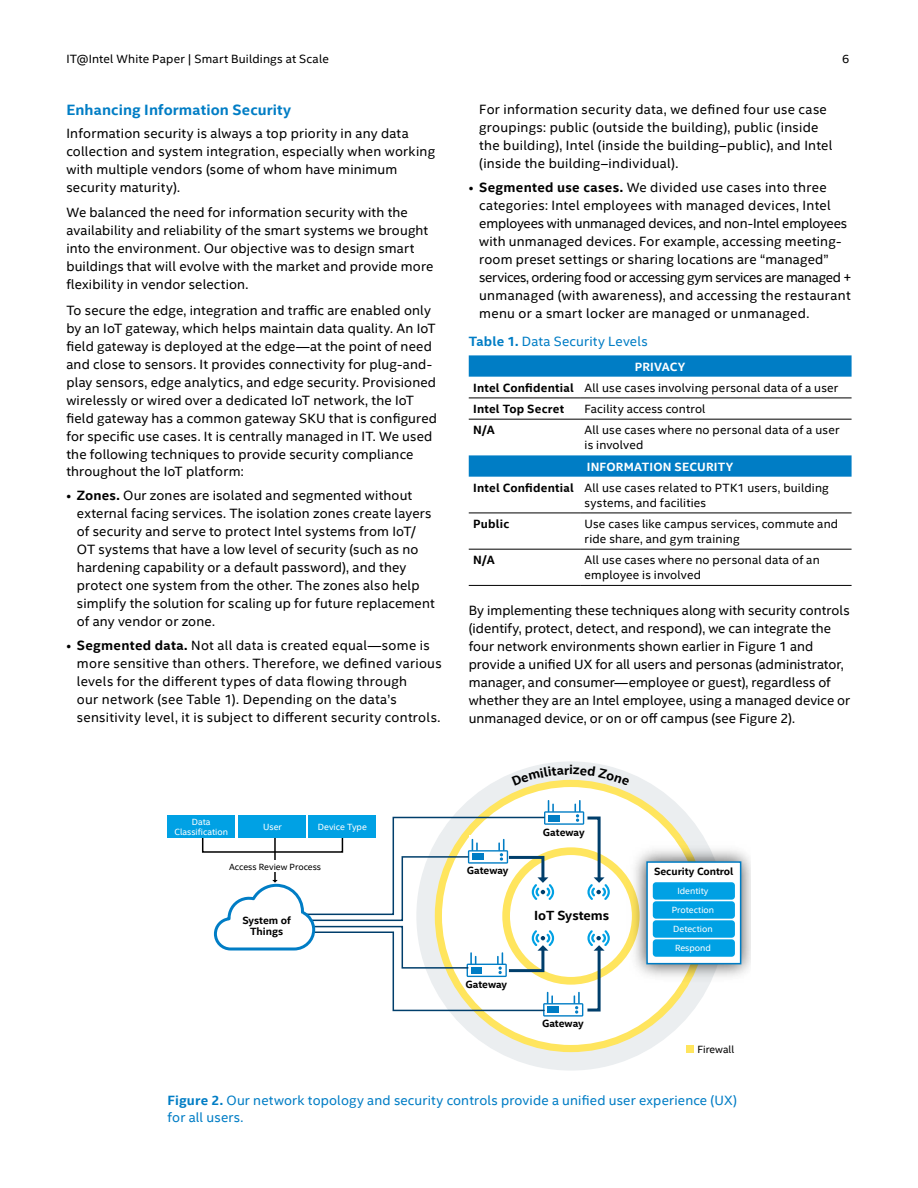
<style>
.page{position:relative;width:918px;height:1188px;background:#fff}
.page>*{position:absolute;margin:0;border:0;box-sizing:border-box;transform-origin:0 0}
.t1{font:700 15px "Intel Clear";letter-spacing:.01em;color:#007dc5}
.t2{font:13.5px/18px "Intel Clear";letter-spacing:.015em;color:#000}
.t3{font:13.5px/16.5px "Intel Clear";letter-spacing:.015em;color:#007dc5}
.t4{font:700 13.35px "Intel Clear";color:#000}
.t5{font:12px/21.3px "Intel Clear";letter-spacing:.015em;color:#000}
.t6{font:700 12px "Intel Clear";letter-spacing:.015em;color:#000}
.t7{font:700 10.5px/11.2px "Intel Clear";color:#000;text-align:center}
.t8{font:10.5px "Intel Clear";color:#000}
.t9{font:9px/18.8px "Intel Clear";color:#fff;text-align:center}
.t10{font:9px "Intel Clear";color:#000}
.s1{font-weight:700}
.s2{font-weight:700;color:#fff}
</style>
<div class="page">
<svg style="left:469px;top:355px;width:383px;height:122px"></svg>
<hr style="left:469px;top:398px;width:111px;height:1px;background:#000">
<hr style="left:580px;top:398px;width:272px;height:1px;background:#000">
<hr style="left:469px;top:419px;width:111px;height:1px;background:#000">
<hr style="left:580px;top:419px;width:272px;height:1px;background:#000">
<hr style="left:469px;top:513px;width:111px;height:1px;background:#000">
<hr style="left:580px;top:513px;width:272px;height:1px;background:#000">
<hr style="left:469px;top:549px;width:111px;height:1px;background:#000">
<hr style="left:580px;top:549px;width:272px;height:1px;background:#000">
<hr style="left:469px;top:585px;width:111px;height:1px;background:#000">
<hr style="left:580px;top:585px;width:272px;height:1px;background:#000">
<div style="left:416px;top:761px;width:310px;height:310px;background:#ebeef0;border-radius:50%"></div>
<div style="left:435px;top:780px;width:272px;height:272px;background:#ffe55e;border-radius:50%"></div>
<div style="left:442px;top:787px;width:258px;height:258px;background:#fff;border-radius:50%"></div>
<div style="left:686px;top:1045px;width:8px;height:8px;background:#ffe55e"></div>
<img style="left:624px;top:839px;width:126px;height:148px">
<div style="left:647px;top:862px;width:94px;height:102px;background:#fff"></div>
<div style="left:646px;top:861px;width:95px;height:103px;border:2px solid #007dc5"></div>
<div style="left:653px;top:882px;width:82px;height:18px;background:#00a1e4;border-radius:3px"></div>
<div style="left:653px;top:901px;width:82px;height:18px;background:#00a1e4;border-radius:3px"></div>
<div style="left:653px;top:920px;width:82px;height:18px;background:#00a1e4;border-radius:3px"></div>
<div style="left:653px;top:939px;width:82px;height:18px;background:#00a1e4;border-radius:3px"></div>
<div style="left:202px;top:830px;width:141px;height:23px;border:2px solid #000"></div>
<div style="left:168px;top:816px;width:67px;height:22px;background:#00a1e4"></div>
<svg style="left:212px;top:800px;width:398px;height:217px"></svg>
<svg style="left:512px;top:765px;width:118px;height:21px"></svg>
<p class="t5" style="left:66px;top:49px;width:264px">IT@Intel White Paper | Smart Buildings at Scale</p>
<p class="t5" style="left:842px;top:49px;width:9px">6</p>
<p class="t1" style="left:66px;top:101px;width:226px">Enhancing Information Security</p>
<p class="t2" style="left:66px;top:124px;width:370px">Information security is always a top priority in any data collection and system integration, especially when working with multiple vendors (some of whom have minimum security maturity).</p>
<p class="t2" style="left:66px;top:204px;width:369px">We balanced the need for information security with the availability and reliability of the smart systems we brought into the environment. Our objective was to design smart buildings that will evolve with the market and provide more flexibility in vendor selection.</p>
<p class="t2" style="left:66px;top:301px;width:372px">To secure the edge, integration and traffic are enabled only by an IoT gateway, which helps maintain data quality. An IoT field gateway is deployed at the edge—at the point of need and close to sensors. It provides connectivity for plug-and&shy;play sensors, edge analytics, and edge security. Provisioned wirelessly or wired over a dedicated IoT network, the IoT field gateway has a common gateway SKU that is configured for specific use cases. It is centrally managed in IT. We used the following techniques to provide security compliance throughout the IoT platform:</p>
<p class="t2" style="left:77px;top:487px;width:359px;text-indent:-11px">• <span class="s1">Zones.</span> Our zones are isolated and segmented without external facing services. The isolation zones create layers of security and serve to protect Intel systems from IoT/ OT systems that have a low level of security (such as no hardening capability or a default password), and they protect one system from the other. The zones also help simplify the solution for scaling up for future replacement of any vendor or zone.</p>
<p class="t2" style="left:77px;top:637px;width:366px;text-indent:-11px">• <span class="s1">Segmented data.</span> Not all data is created equal—some is more sensitive than others. Therefore, we defined various levels for the different types of data flowing through<br>our network (see Table 1). Depending on the data’s sensitivity level, it is subject to different security controls.</p>
<p class="t2" style="left:479px;top:100px;width:355px">For information security data, we defined four use case groupings: public (outside the building), public (inside the building), Intel (inside the building–public), and Intel (inside the building–individual).</p>
<p class="t2" style="left:479px;top:178px;width:374px;text-indent:-11px">• <span class="s1">Segmented use cases.</span> We divided use cases into three categories: Intel employees with managed devices, Intel employees with unmanaged devices, and non-Intel employees with unmanaged devices. For example, accessing meeting&shy;room preset settings or sharing locations are “managed” services, ordering food or accessing gym services are managed + unmanaged (with awareness), and accessing the restaurant menu or a smart locker are managed or unmanaged.</p>
<p class="t3" style="left:469px;top:333px;width:180px"><span class="s1">Table 1.</span> Data Security Levels</p>
<p class="t5" style="left:473px;top:356px;width:367px;text-indent:162px"><span class="s2">PRIVACY<br></span><span class="s1">Intel Confidential</span> All use cases involving personal data of a user<br><span class="s1">Intel Top Secret</span></p>
<p class="t5" style="left:585px;top:399px;width:123px">Facility access control</p>
<p class="t6" style="left:473px;top:423px;width:23px">N/A</p>
<p class="t5" style="left:585px;top:423px;width:256px;line-height:15px">All use cases where no personal data of a user is involved</p>
<p class="t5" style="left:473px;top:456px;width:357px;text-indent:114px"><span class="s2">INFORMATION SECURITY<br></span><span class="s1">Intel Confidential</span> All use cases related to PTK1 users, building</p>
<p class="t5" style="left:585px;top:492px;width:123px">systems, and facilities</p>
<p class="t6" style="left:473px;top:517px;width:38px">Public</p>
<p class="t5" style="left:585px;top:517px;width:255px;line-height:15px">Use cases like campus services, commute and ride share, and gym training</p>
<p class="t6" style="left:473px;top:553px;width:23px">N/A</p>
<p class="t5" style="left:585px;top:553px;width:237px;line-height:15px">All use cases where no personal data of an employee is involved</p>
<p class="t2" style="left:469px;top:602px;width:383px">By implementing these techniques along with security controls (identify, protect, detect, and respond), we can integrate the four network environments shown earlier in Figure 1 and provide a unified UX for all users and personas (administrator, manager, and consumer—employee or guest), regardless of whether they are an Intel employee, using a managed device or unmanaged device, or on or off campus (see Figure 2).</p>
<p class="t9" style="left:174px;top:817px;width:55px;line-height:9.8px">Data<br>Classification</p>
<p class="t9" style="left:318px;top:818px;width:51px">Device Type</p>
<p class="t10" style="left:229px;top:861px;width:94px">Access Review Process</p>
<p class="t9" style="left:263px;top:818px;width:20px">User</p>
<p class="t7" style="left:243px;top:915px;width:50px">System of<br>Things</p>
<p class="t7" style="left:467px;top:865px;width:43px">Gateway</p>
<p class="t7" style="left:465px;top:979px;width:43px">Gateway</p>
<p class="t7" style="left:543px;top:826px;width:43px">Gateway</p>
<p class="t4" style="left:534px;top:907px;width:77px">IoT Systems</p>
<p class="t7" style="left:542px;top:1018px;width:43px">Gateway</p>
<p class="t7" style="left:654px;top:866px;width:81px">Security Control</p>
<p class="t9" style="left:672px;top:882px;width:44px">Identity<br>Protection<br>Detection<br>Respond</p>
<p class="t8" style="left:698px;top:1043px;width:38px">Firewall</p>
<p class="t3" style="left:168px;top:1092px;width:571px"><span class="s1">Figure 2.</span> Our network topology and security controls provide a unified user experience (UX) for all users.</p>
</div>
